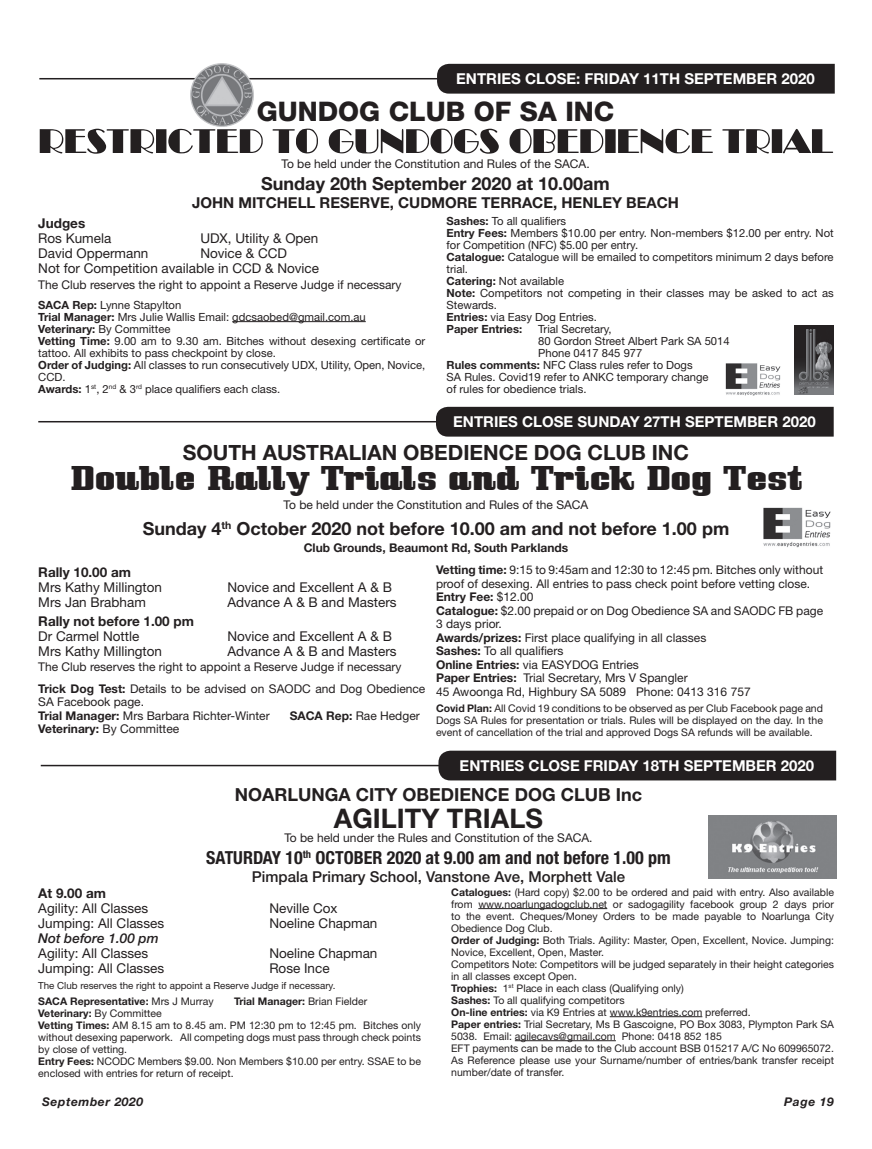
<style>
.page{position:relative;width:872px;height:1149px;background:#fff}
.page>*{position:absolute;margin:0;border:0;box-sizing:border-box;transform-origin:0 0}
.t1{font:30px "Bullpen";color:#231f20;scale:1.25 1}
.t2{font:800 27px "Helvetica Neue";color:#231f20}
.t3{font:700 27px "Helvetica Neue";color:#231f20}
.t4{font:700 21px "Helvetica Neue";color:#231f20}
.t5{font:700 18px "Helvetica Neue";color:#231f20}
.t6{font:700 condensed 18px "Helvetica Neue";color:#231f20}
.t7{font:700 15px "Helvetica Neue";color:#fff}
.t8{font:700 15px "Helvetica Neue";color:#231f20}
.t9{font:500 15px "Helvetica Neue";color:#231f20}
.t10{font:13.5px/15px "Helvetica Neue";color:#231f20}
.t11{font:700 13.5px "Helvetica Neue";color:#231f20}
.t12{font:italic 500 13.5px "Helvetica Neue";color:#231f20}
.t13{font:12px/13.5px "Helvetica Neue";color:#231f20}
.t14{font:700 12px "Helvetica Neue";color:#231f20}
.t15{font:italic 700 12px "Helvetica Neue";letter-spacing:.05em;color:#231f20}
.t16{font:11.25px/12px "Helvetica Neue";color:#231f20}
.t17{font:10.5px/12px "Helvetica Neue";color:#231f20}
.t18{font:700 10.5px "Helvetica Neue";color:#231f20}
.t19{font:9.75px "Helvetica Neue";color:#231f20}
.s1{font-weight:700}
.s2{font-weight:400}
</style>
<div class="page">
<div style="left:437px;top:64px;width:397px;height:30px;background:#231f20"></div>
<hr style="left:39px;top:78px;width:400px;height:1px;background:#231f20">
<img style="left:794px;top:325px;width:39px;height:69px">
<img style="left:725px;top:363px;width:56px;height:33px">
<hr style="left:232px;top:321px;width:134px;height:1px;background:#231f20">
<img style="left:190px;top:64px;width:63px;height:62px">
<svg style="left:40px;top:129px;width:793px;height:25px"></svg>
<div style="left:436px;top:406px;width:397px;height:30px;background:#231f20"></div>
<hr style="left:38px;top:421px;width:400px;height:1px;background:#231f20">
<img style="left:763px;top:507px;width:68px;height:41px">
<div style="left:438px;top:750px;width:398px;height:30px;background:#231f20"></div>
<hr style="left:41px;top:764px;width:399px;height:2px;background:#231f20">
<img style="left:708px;top:815px;width:128px;height:63px">
<hr style="left:478px;top:908px;width:129px;height:1px;background:#231f20">
<hr style="left:610px;top:1016px;width:92px;height:1px;background:#231f20">
<hr style="left:515px;top:1040px;width:101px;height:1px;background:#231f20">
<h3 class="t7" style="left:456px;top:69px;width:360px">ENTRIES CLOSE: FRIDAY 11TH SEPTEMBER 2020</h3>
<h2 class="t2" style="left:257px;top:95px;width:359px">GUNDOG CLUB OF SA INC</h2>
<p class="t13" style="left:281px;top:157px;width:310px">To be held under the Constitution and Rules of the SACA.</p>
<h3 class="t5" style="left:261px;top:172px;width:350px">Sunday 20th September 2020 at 10.00am</h3>
<h3 class="t8" style="left:192px;top:193px;width:488px">JOHN MITCHELL RESERVE, CUDMORE TERRACE, HENLEY BEACH</h3>
<p class="t11" style="left:38px;top:214px;width:49px">Judges</p>
<p class="t10" style="left:38px;top:230px;width:75px">Ros Kumela</p>
<p class="t10" style="left:200px;top:230px;width:120px">UDX, Utility &amp; Open</p>
<p class="t10" style="left:38px;top:245px;width:112px">David Oppermann</p>
<p class="t10" style="left:38px;top:245px;width:282px;text-indent:162px">Novice &amp; CCD<br>Not for Competition available in CCD &amp; Novice</p>
<p class="t13" style="left:38px;top:278px;width:365px">The Club reserves the right to appoint a Reserve Judge if necessary</p>
<p class="t16" style="left:38px;top:298px;width:388px"><span class="s1">SACA Rep:</span> Lynne Stapylton<br><span class="s1">Trial Manager:</span> Mrs Julie Wallis Email: gdcsaobed@gmail.com.au <span class="s1">Veterinary:</span> By Committee<br><span class="s1">Vetting Time:</span> 9.00 am to 9.30 am. Bitches without desexing certificate or tattoo. All exhibits to pass checkpoint by close.<br><span class="s1">Order of Judging:</span> All classes to run consecutively UDX, Utility, Open, Novice, CCD.<br><span class="s1">Awards:</span> 1<sup>st</sup>, 2<sup>nd</sup> &amp; 3<sup>rd</sup> place qualifiers each class.</p>
<p class="t16" style="left:446px;top:214px;width:388px"><span class="s1">Sashes:</span> To all qualifiers<br><span class="s1">Entry Fees:</span> Members $10.00 per entry. Non-members $12.00 per entry. Not for Competition (NFC) $5.00 per entry.<br><span class="s1">Catalogue:</span> Catalogue will be emailed to competitors minimum 2 days before trial.<br><span class="s1">Catering:</span> Not available<br><span class="s1">Note:</span> Competitors not competing in their classes may be asked to act as Stewards.<br><span class="s1">Entries:</span> via Easy Dog Entries.<br><span class="s1">Paper Entries:</span></p>
<p class="t16" style="left:538px;top:323px;width:75px">Trial Secretary,</p>
<p class="t16" style="left:538px;top:335px;width:193px">80 Gordon Street Albert Park SA 5014</p>
<p class="t16" style="left:538px;top:347px;width:106px">Phone 0417 845 977</p>
<p class="t16" style="left:446px;top:359px;width:248px"><span class="s1">Rules comments:</span> NFC Class rules refer to Dogs</p>
<p class="t16" style="left:446px;top:371px;width:263px">SA Rules. Covid19 refer to ANKC temporary change</p>
<p class="t16" style="left:446px;top:383px;width:141px">of rules for obedience trials.</p>
<h3 class="t7" style="left:453px;top:412px;width:364px">ENTRIES CLOSE SUNDAY 27TH SEPTEMBER 2020</h3>
<h3 class="t4" style="left:183px;top:440px;width:507px">SOUTH AUSTRALIAN OBEDIENCE DOG CLUB INC</h3>
<h1 class="t1" style="left:70px;top:460px;width:587px">Double Rally Trials and Trick Dog Test</h1>
<p class="t13" style="left:283px;top:498px;width:306px">To be held under the Constitution and Rules of the SACA</p>
<h3 class="t5" style="left:143px;top:517px;width:588px">Sunday 4<sup>th</sup> October 2020 not before 10.00 am and not before 1.00 pm</h3>
<p class="t14" style="left:304px;top:540px;width:266px">Club Grounds, Beaumont Rd, South Parklands</p>
<p class="t11" style="left:38px;top:563px;width:94px">Rally 10.00 am</p>
<p class="t10" style="left:38px;top:579px;width:125px">Mrs Kathy Millington</p>
<p class="t10" style="left:227px;top:579px;width:166px">Novice and Excellent A &amp; B</p>
<p class="t10" style="left:38px;top:594px;width:109px">Mrs Jan Brabham</p>
<p class="t10" style="left:227px;top:594px;width:171px">Advance A &amp; B and Masters</p>
<p class="t11" style="left:38px;top:613px;width:157px">Rally not before 1.00 pm</p>
<p class="t10" style="left:38px;top:628px;width:103px">Dr Carmel Nottle</p>
<p class="t10" style="left:227px;top:628px;width:166px">Novice and Excellent A &amp; B</p>
<p class="t10" style="left:38px;top:643px;width:125px">Mrs Kathy Millington</p>
<p class="t10" style="left:227px;top:643px;width:171px">Advance A &amp; B and Masters</p>
<p class="t13" style="left:38px;top:655px;width:388px;line-height:22px">The Club reserves the right to appoint a Reserve Judge if necessary<br><span class="s1">Trick Dog Test:</span> Details to be advised on SAODC and Dog Obedience</p>
<p class="t13" style="left:38px;top:695px;width:233px">SA Facebook page.<br><span class="s1">Trial Manager:</span> Mrs Barbara Richter-Winter</p>
<p class="t13" style="left:290px;top:708px;width:132px"><span class="s1">SACA Rep:</span> Rae Hedger</p>
<p class="t14" style="left:38px;top:721px;width:142px">Veterinary: <span class="s2">By Committee</span></p>
<p class="t13" style="left:436px;top:563px;width:388px"><span class="s1">Vetting time:</span> 9:15 to 9:45am and 12:30 to 12:45 pm. Bitches only without proof of desexing. All entries to pass check point before vetting close.<br><span class="s1">Entry Fee:</span> $12.00<br><span class="s1">Catalogue:</span> $2.00 prepaid or on Dog Obedience SA and SAODC FB page 3 days prior.<br><span class="s1">Awards/prizes:</span> First place qualifying in all classes<br><span class="s1">Sashes:</span> To all qualifiers<br><span class="s1">Online Entries:</span> via EASYDOG Entries<br><span class="s1">Paper Entries:</span> Trial Secretary, Mrs V Spangler<br>45 Awoonga Rd, Highbury SA 5089 Phone: 0413 316 757</p>
<p class="t17" style="left:436px;top:702px;width:388px;text-align:justify"><span class="s1">Covid Plan:</span> All Covid 19 conditions to be observed as per Club Facebook page and Dogs SA Rules for presentation or trials. Rules will be displayed on the day. In the event of cancellation of the trial and approved Dogs SA refunds will be available.</p>
<h3 class="t7" style="left:459px;top:756px;width:356px">ENTRIES CLOSE FRIDAY 18TH SEPTEMBER 2020</h3>
<h3 class="t5" style="left:235px;top:783px;width:409px">NOARLUNGA CITY OBEDIENCE DOG CLUB Inc</h3>
<h2 class="t3" style="left:334px;top:801px;width:210px">AGILITY TRIALS</h2>
<p class="t13" style="left:284px;top:830px;width:310px">To be held under the Rules and Constitution of the SACA.</p>
<h3 class="t6" style="left:206px;top:846px;width:466px">SATURDAY 10<sup>th</sup> OCTOBER 2020 at 9.00 am and not before 1.00 pm</h3>
<h3 class="t9" style="left:252px;top:867px;width:374px">Pimpala Primary School, Vanstone Ave, Morphett Vale</h3>
<p class="t11" style="left:38px;top:884px;width:69px">At 9.00 am</p>
<p class="t10" style="left:38px;top:899px;width:111px">Agility: All Classes</p>
<p class="t10" style="left:269px;top:899px;width:70px">Neville Cox</p>
<p class="t10" style="left:38px;top:914px;width:127px">Jumping: All Classes</p>
<p class="t10" style="left:269px;top:914px;width:110px">Noeline Chapman</p>
<p class="t12" style="left:38px;top:929px;width:122px">Not before 1.00 pm</p>
<p class="t10" style="left:38px;top:944px;width:111px">Agility: All Classes</p>
<p class="t10" style="left:269px;top:944px;width:110px">Noeline Chapman</p>
<p class="t10" style="left:38px;top:959px;width:127px">Jumping: All Classes</p>
<p class="t10" style="left:269px;top:959px;width:62px">Rose Ince</p>
<p class="t19" style="left:38px;top:978px;width:299px">The Club reserves the right to appoint a Reserve Judge if necessary.</p>
<p class="t18" style="left:38px;top:994px;width:177px">SACA Representative: <span class="s2">Mrs J Murray</span></p>
<p class="t18" style="left:234px;top:994px;width:135px">Trial Manager: <span class="s2">Brian Fielder</span></p>
<p class="t17" style="left:38px;top:1006px;width:384px"><span class="s1">Veterinary:</span> By Committee<br><span class="s1">Vetting Times:</span> AM 8.15 am to 8.45 am. PM 12:30 pm to 12:45 pm. Bitches only without desexing paperwork. All competing dogs must pass through check points by close of vetting.<br><span class="s1">Entry Fees:</span> NCODC Members $9.00. Non Members $10.00 per entry. SSAE to be enclosed with entries for return of receipt.</p>
<p class="t17" style="left:451px;top:885px;width:384px"><span class="s1">Catalogues:</span> (Hard copy) $2.00 to be ordered and paid with entry. Also available from www.noarlungadogclub.net or sadogagility facebook group 2 days prior to the event. Cheques/Money Orders to be made payable to Noarlunga City Obedience Dog Club.<br><span class="s1">Order of Judging:</span> Both Trials. Agility: Master, Open, Excellent, Novice. Jumping:<br>Novice, Excellent, Open, Master.<br>Competitors Note: Competitors will be judged separately in their height categories in all classes except Open.<br><span class="s1">Trophies:</span> 1<sup>st</sup> Place in each class (Qualifying only)<br><span class="s1">Sashes:</span> To all qualifying competitors<br><span class="s1">On-line entries:</span> via K9 Entries at www.k9entries.com preferred.<br><span class="s1">Paper entries:</span> Trial Secretary, Ms B Gascoigne, PO Box 3083, Plympton Park SA 5038. Email: agilecavs@gmail.com Phone: 0418 852 185<br>EFT payments can be made to the Club account BSB 015217 A/C No 609965072.<br>As Reference please use your Surname/number of entries/bank transfer receipt number/date of transfer.</p>
<p class="t15" style="left:42px;top:1094px;width:102px">September 2020</p>
<p class="t15" style="left:784px;top:1094px;width:51px">Page 19</p>
</div>
